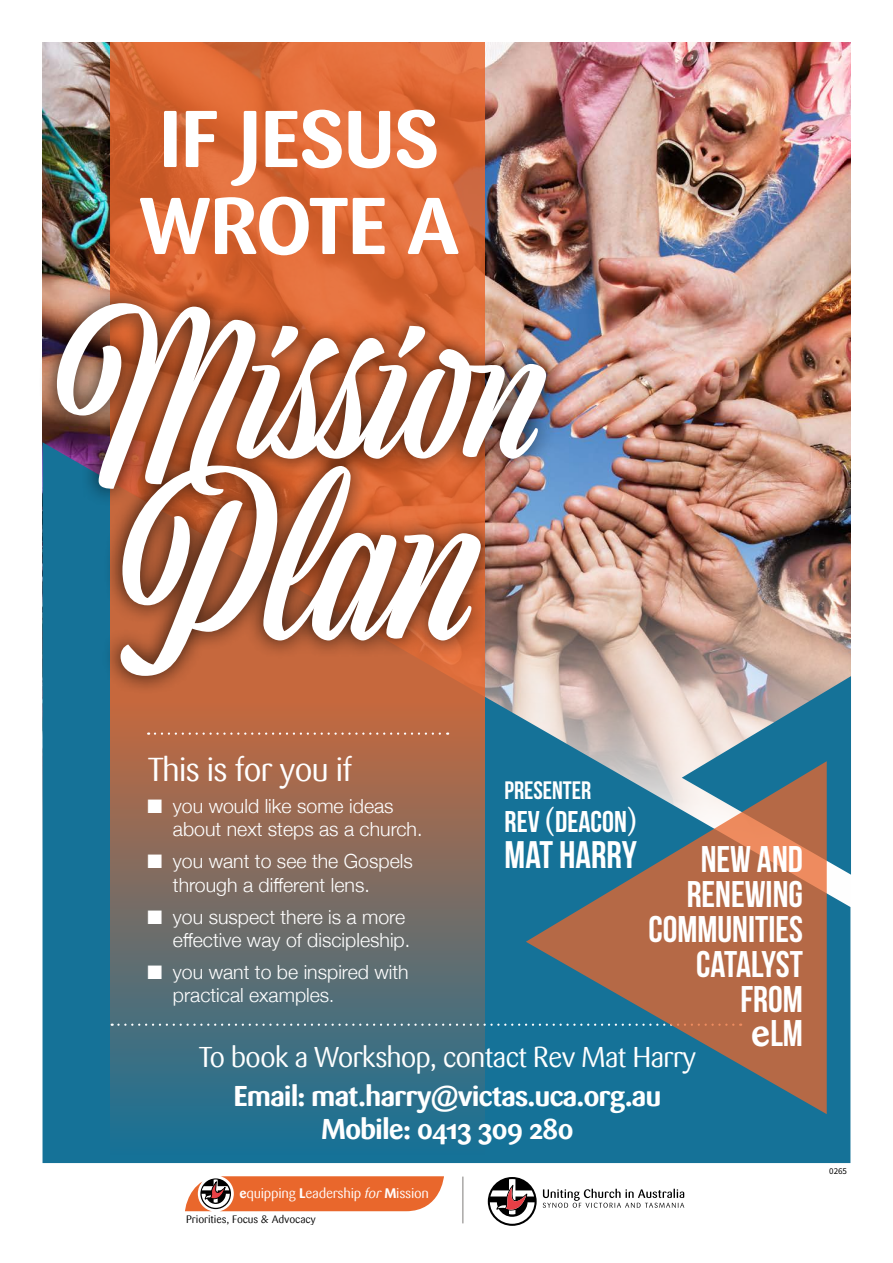
<style>
.page{position:relative;width:893px;height:1263px;background:#fff}
.page>*{position:absolute;margin:0;border:0;box-sizing:border-box;transform-origin:0 0}
.t1{font:207px "Viktor Script";color:#fff}
.t2{font:183px "Viktor Script";color:#fff}
.t3{font:700 79.5px/87px "Sari";letter-spacing:-.02em;color:#fff}
.t4{font:38.4px "Bebas Neue";color:#fff}
.t5{font:37.05px/35px "Bebas Neue";color:#fff;text-align:right}
.t6{font:33px "Sari";letter-spacing:-.04em;color:#fff}
.t7{font:30px "Bebas Neue";color:#fff}
.t8{font:700 28.5px/33px "Sari";letter-spacing:-.04em;color:#fff;text-align:center}
.t9{font:28.5px "Sari";letter-spacing:-.04em;color:#fff}
.t10{font:25.2px "Bebas Neue";color:#fff}
.t11{font:300 19.5px/23.4px "Helvetica Neue";color:#fff}
.t12{font:13.8px "Sari";letter-spacing:-.02em;color:#fff}
.t13{font:10.65px "Sari";letter-spacing:-.01em;color:#000}
.t14{font:9px "Source Sans Pro";color:#000}
.s1{font-size:18px}
.s2{font-family:"Sari"}
.s3{font-family:"Sari";font-weight:700}
.s4{font-weight:700}
.s5{font-style:italic}
</style>
<div class="page">
<img style="left:43px;top:43px;width:807px;height:399px">
<img style="left:43px;top:442px;width:807px;height:721px">
<svg style="left:185px;top:1176px;width:259px;height:35px;background:#e17545"></svg>
<hr style="left:462px;top:1176px;width:1px;height:47px;background:#7e7b79">
<svg style="left:543px;top:1189px;width:141px;height:19px"></svg>
<svg style="left:488px;top:1177px;width:49px;height:49px"></svg>
<svg style="left:111px;top:43px;width:374px;height:1118px;background:#936b58"></svg>
<div style="left:38px;top:284px;width:527px;height:411px;background:#000;opacity:.81"></div>
<svg style="left:112px;top:1023px;width:414px;height:3px"></svg>
<svg style="left:155px;top:732px;width:293px;height:3px"></svg>
<svg style="left:682px;top:676px;width:169px;height:199px;background:#749aaa"></svg>
<svg style="left:526px;top:761px;width:301px;height:353px;background:#6e7272"></svg>
<h3 class="t3" style="left:139px;top:96px;width:322px">IF JESUS<br>WROTE A</h3>
<h2 class="t2" style="left:57px;top:287px;width:483px">Mission</h2>
<h1 class="t1" style="left:123px;top:446px;width:350px">Plan</h1>
<h3 class="t6" style="left:147px;top:750px;width:206px">This is for you if</h3>
<p class="t11" style="left:173px;top:793px;width:251px;text-indent:-26px">■ you would like some ideas about next steps as a church.</p>
<p class="t11" style="left:173px;top:848px;width:241px;text-indent:-26px">■ you want to see the Gospels through a different lens.</p>
<p class="t11" style="left:147px;top:903px;width:264px;text-align:right">■ you suspect there is a more effective way of discipleship.</p>
<p class="t11" style="left:173px;top:959px;width:237px;text-indent:-26px">■ you want to be inspired with practical examples<span class="s1">.</span></p>
<p class="t10" style="left:505px;top:777px;width:88px">PRESENTER</p>
<h3 class="t7" style="left:505px;top:805px;width:134px">REV <span class="s2">(</span>DEACON<span class="s2">)</span></h3>
<h3 class="t4" style="left:505px;top:833px;width:134px">MAT HARRY</h3>
<h3 class="t5" style="left:648px;top:841px;width:156px">NEW AND<br>RENEWING<br>COMMUNITIES<br>CATALYST<br>FROM<br><span class="s3">e</span>LM</h3>
<h3 class="t9" style="left:198px;top:1040px;width:500px">To book a Workshop, contact Rev Mat Harry</h3>
<h3 class="t8" style="left:234px;top:1079px;width:430px">Email: mat.harry@victas.uca.org.au<br>Mobile: 0413 309 280</h3>
<p class="t12" style="left:240px;top:1185px;width:191px"><span class="s4">e</span>quipping <span class="s4">L</span>eadership <span class="s5">for</span> <span class="s4">M</span>ission</p>
<p class="t13" style="left:186px;top:1213px;width:131px">Priorities, Focus &amp; Advocacy</p>
<p class="t14" style="left:829px;top:1165px;width:19px">0265</p>
</div>
